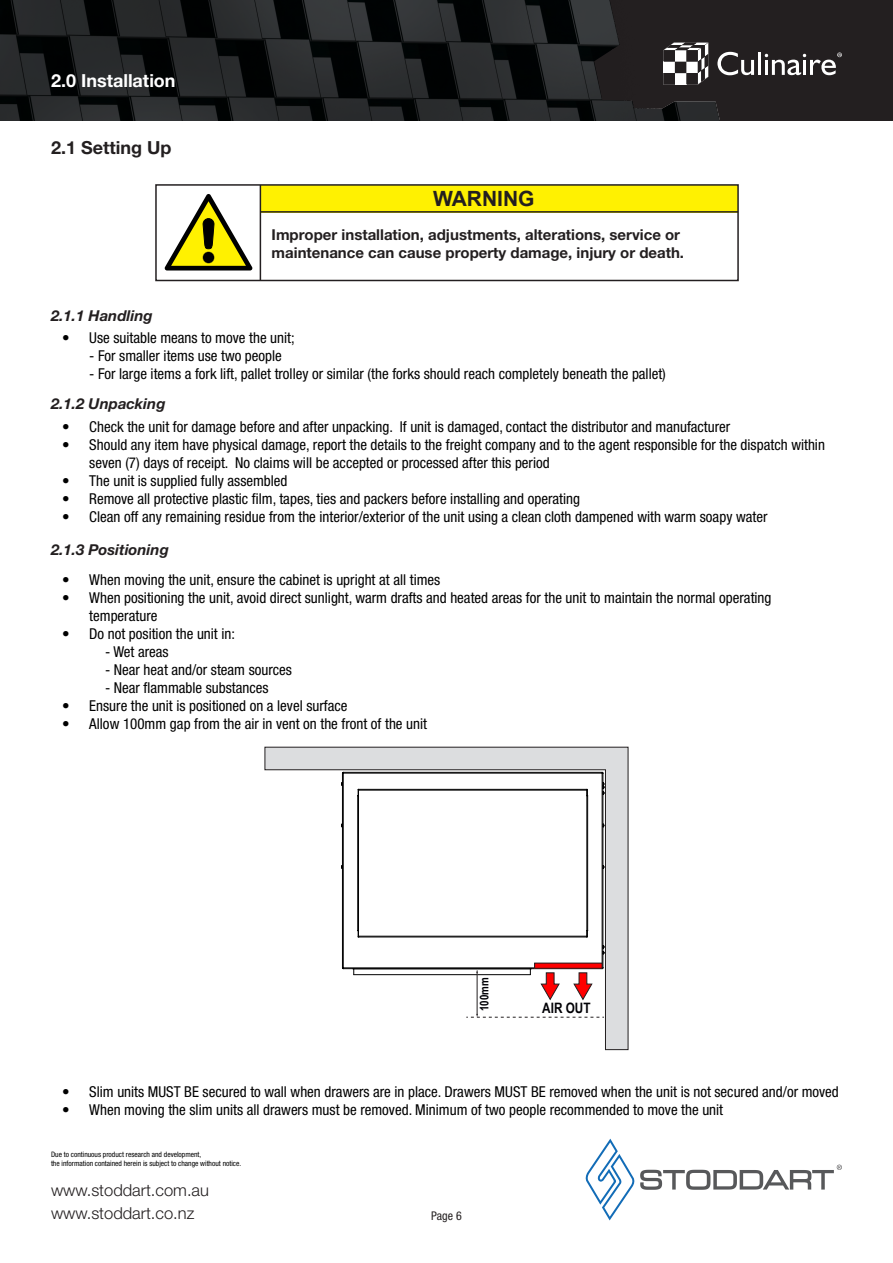
<style>
.page{position:relative;width:893px;height:1263px;background:#fff}
.page>*{position:absolute;margin:0;border:0;box-sizing:border-box;transform-origin:0 0}
.Cells{font:700 21px "Arial";color:#231f20}
.Header_-_JM{font:700 18px "Helvetica Neue LT Pro";color:#fff}
.Sub_Header_-_JM{font:700 18px "Helvetica Neue LT Pro";color:#231f20}
.t1{font:300 16.5px/22.8px "Helvetica Neue LT Pro";color:#231f20}
.t2{font:condensed 15px/18px "Helvetica Neue LT Pro";color:#000}
.Cells-2{font:700 15px/18px "Helvetica Neue LT Pro";color:#231f20}
.Sub_Header_Info_-_JM{font:italic 700 15px "Helvetica Neue LT Pro";color:#231f20}
.t3{font:700 14.4px "Arial Narrow";color:#000005}
.t4{font:condensed 12px "Helvetica Neue LT Pro";color:#231f20}
.t5{font:700 12px "Arial Narrow";color:#000005}
.t6{font:condensed 7.5px/9px "Helvetica Neue LT Pro";color:#000}
</style>
<div class="page">
<div style="left:0;top:0;width:893px;height:120px;background:#231f20"></div>
<svg style="left:585px;top:1139px;width:257px;height:81px"></svg>
<img style="left:0;top:0;width:842px;height:120px">
<svg style="left:264px;top:747px;width:365px;height:303px"></svg>
<svg style="left:466px;top:1014px;width:138px;height:4px"></svg>
<div style="left:535px;top:963px;width:67px;height:5px;background:#f00"></div>
<div style="left:534px;top:962px;width:69px;height:7px;border:1px solid #231f20"></div>
<svg style="left:572px;top:972px;width:21px;height:29px"></svg>
<svg style="left:540px;top:972px;width:21px;height:29px"></svg>
<svg style="left:165px;top:194px;width:87px;height:76px"></svg>
<div style="left:261px;top:185px;width:477px;height:27px;background:#fff101"></div>
<div style="left:155px;top:184px;width:584px;height:97px;border:2px solid #231f20"></div>
<hr style="left:260px;top:185px;width:1px;height:95px;background:#231f20">
<hr style="left:260px;top:211px;width:478px;height:2px;background:#231f20">
<p class="Header_-_JM" style="left:51px;top:70px;width:126px">2.0 Installation</p>
<p class="Sub_Header_-_JM" style="left:51px;top:137px;width:122px">2.1 Setting Up</p>
<p class="Sub_Header_Info_-_JM" style="left:51px;top:307px;width:103px">2.1.1 Handling</p>
<p class="Cells" style="left:433px;top:184px;width:103px">WARNING</p>
<p class="Cells-2" style="left:272px;top:225px;width:414px">Improper installation, adjustments, alterations, service or maintenance can cause property damage, injury or death.</p>
<p class="t2" style="left:62px;top:329px;width:234px">• Use suitable means to move the unit;</p>
<p class="t2" style="left:89px;top:347px;width:194px">- For smaller items use two people</p>
<p class="t2" style="left:89px;top:365px;width:578px">- For large items a fork lift, pallet trolley or similar (the forks should reach completely beneath the pallet)</p>
<p class="t2" style="left:62px;top:418px;width:669px">• Check the unit for damage before and after unpacking. If unit is damaged, contact the distributor and manufacturer</p>
<p class="t2" style="left:89px;top:436px;width:737px;text-indent:-27px">• Should any item have physical damage, report the details to the freight company and to the agent responsible for the dispatch within seven (7) days of receipt. No claims will be accepted or processed after this period</p>
<p class="t2" style="left:62px;top:472px;width:227px">• The unit is supplied fully assembled</p>
<p class="t2" style="left:62px;top:490px;width:519px">• Remove all protective plastic film, tapes, ties and packers before installing and operating</p>
<p class="t2" style="left:62px;top:508px;width:707px">• Clean off any remaining residue from the interior/exterior of the unit using a clean cloth dampened with warm soapy water</p>
<p class="Sub_Header_Info_-_JM" style="left:51px;top:395px;width:116px">2.1.2 Unpacking</p>
<p class="Sub_Header_Info_-_JM" style="left:51px;top:540px;width:119px">2.1.3 Positioning</p>
<p class="t2" style="left:62px;top:571px;width:380px">• When moving the unit, ensure the cabinet is upright at all times</p>
<p class="t2" style="left:89px;top:589px;width:684px;text-indent:-27px">• When positioning the unit, avoid direct sunlight, warm drafts and heated areas for the unit to maintain the normal operating temperature</p>
<p class="t2" style="left:62px;top:625px;width:174px">• Do not position the unit in:</p>
<p class="t2" style="left:105px;top:643px;width:65px">- Wet areas</p>
<p class="t2" style="left:105px;top:661px;width:188px">- Near heat and/or steam sources</p>
<p class="t2" style="left:105px;top:679px;width:165px">- Near flammable substances</p>
<p class="t2" style="left:62px;top:697px;width:287px">• Ensure the unit is positioned on a level surface</p>
<p class="t2" style="left:62px;top:715px;width:366px">• Allow 100mm gap from the air in vent on the front of the unit</p>
<p class="t5" style="left:475px;top:1011px;width:35px;rotate:-90deg">100mm</p>
<p class="t3" style="left:542px;top:997px;width:50px">AIR OUT</p>
<p class="t2" style="left:62px;top:1083px;width:778px">• Slim units MUST BE secured to wall when drawers are in place. Drawers MUST BE removed when the unit is not secured and/or moved</p>
<p class="t2" style="left:62px;top:1101px;width:662px">• When moving the slim units all drawers must be removed. Minimum of two people recommended to move the unit</p>
<p class="t6" style="left:51px;top:1150px;width:192px">Due to continuous product research and development,<br>the information contained herein is subject to change without notice.</p>
<p class="t1" style="left:51px;top:1178px;width:160px">www.stoddart.com.au www.stoddart.co.nz</p>
<p class="t4" style="left:431px;top:1209px;width:32px">Page 6</p>
</div>
